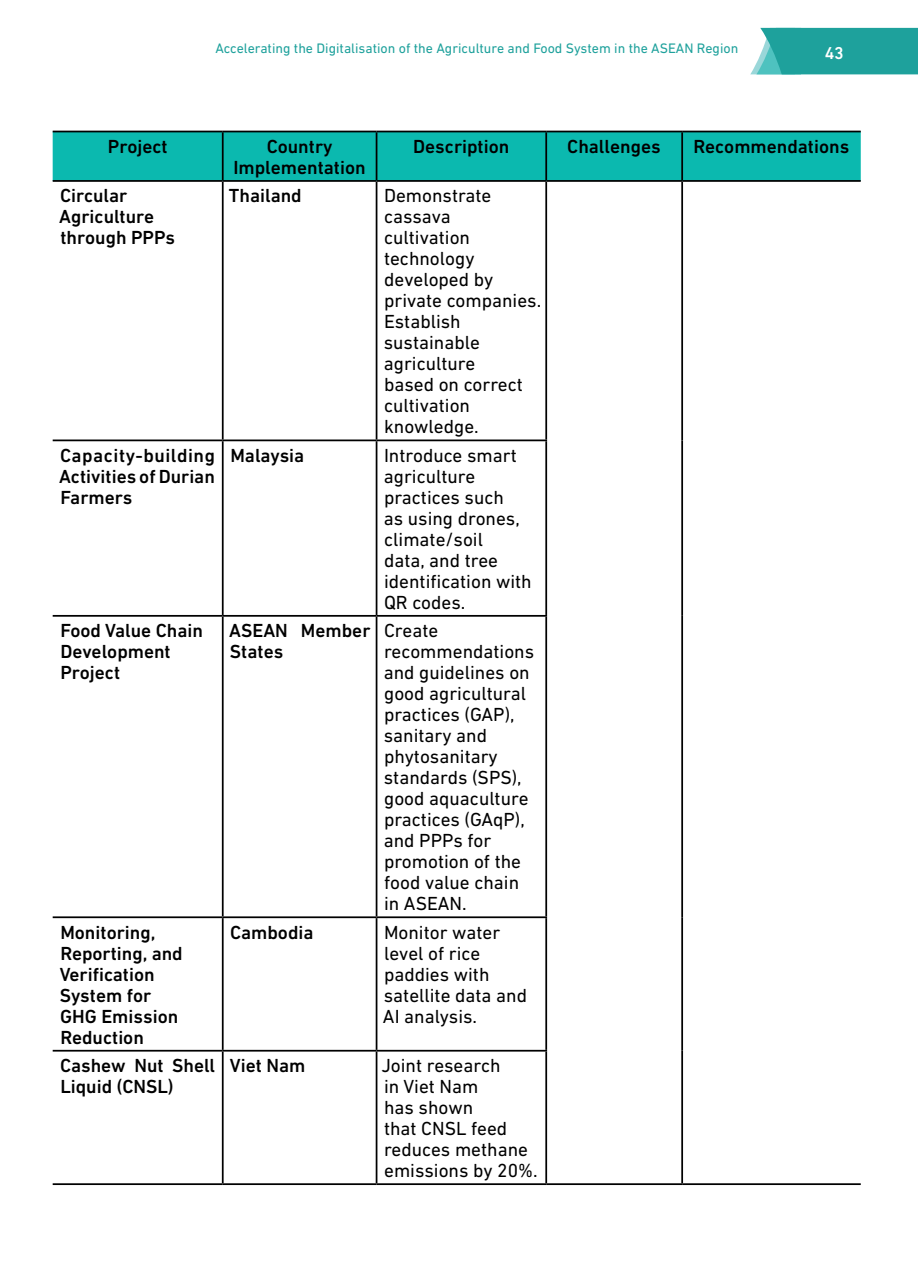
<style>
.page{position:relative;width:918px;height:1265px;background:#fff}
.page>*{position:absolute;margin:0;border:0;box-sizing:border-box;transform-origin:0 0}
.SUB_SUB_TITLE{font:19.25px/21px "DIN Next LT Pro";color:#000}
.SUB_SUB_TITLE-2{font:500 19.25px/21px "DIN Next LT Pro";color:#000}
.t1{font:500 17.5px "DIN Next LT Pro";color:#fff}
.t2{font:14px "DIN Next LT Pro";color:#1ea19c}
</style>
<div class="page">
<div style="left:53px;top:132px;width:808px;height:48px;background:#0bb9af"></div>
<hr style="left:53px;top:131px;width:170px;height:1px;background:#000">
<hr style="left:223px;top:131px;width:153px;height:1px;background:#000">
<hr style="left:222px;top:132px;width:2px;height:48px;background:#000">
<hr style="left:376px;top:131px;width:170px;height:1px;background:#000">
<hr style="left:376px;top:132px;width:1px;height:48px;background:#000">
<hr style="left:546px;top:131px;width:136px;height:1px;background:#000">
<hr style="left:545px;top:132px;width:2px;height:48px;background:#000">
<hr style="left:682px;top:131px;width:179px;height:1px;background:#000">
<hr style="left:681px;top:132px;width:2px;height:48px;background:#000">
<hr style="left:53px;top:180px;width:170px;height:2px;background:#000">
<hr style="left:223px;top:180px;width:153px;height:2px;background:#000">
<hr style="left:222px;top:182px;width:2px;height:258px;background:#000">
<hr style="left:376px;top:180px;width:170px;height:2px;background:#000">
<hr style="left:376px;top:182px;width:1px;height:258px;background:#000">
<hr style="left:546px;top:180px;width:136px;height:2px;background:#000">
<hr style="left:545px;top:182px;width:2px;height:258px;background:#000">
<hr style="left:682px;top:180px;width:179px;height:2px;background:#000">
<hr style="left:681px;top:182px;width:2px;height:258px;background:#000">
<hr style="left:53px;top:440px;width:170px;height:1px;background:#000">
<hr style="left:223px;top:440px;width:153px;height:1px;background:#000">
<hr style="left:222px;top:441px;width:2px;height:174px;background:#000">
<hr style="left:376px;top:440px;width:171px;height:1px;background:#000">
<hr style="left:376px;top:441px;width:1px;height:174px;background:#000">
<hr style="left:545px;top:441px;width:2px;height:174px;background:#000">
<hr style="left:681px;top:440px;width:2px;height:176px;background:#000">
<hr style="left:53px;top:615px;width:170px;height:2px;background:#000">
<hr style="left:223px;top:615px;width:153px;height:2px;background:#000">
<hr style="left:222px;top:617px;width:2px;height:299px;background:#000">
<hr style="left:376px;top:615px;width:171px;height:2px;background:#000">
<hr style="left:376px;top:617px;width:1px;height:299px;background:#000">
<hr style="left:545px;top:617px;width:2px;height:299px;background:#000">
<hr style="left:681px;top:616px;width:2px;height:301px;background:#000">
<hr style="left:53px;top:916px;width:170px;height:2px;background:#000">
<hr style="left:223px;top:916px;width:153px;height:2px;background:#000">
<hr style="left:222px;top:918px;width:2px;height:132px;background:#000">
<hr style="left:376px;top:916px;width:171px;height:2px;background:#000">
<hr style="left:376px;top:918px;width:1px;height:132px;background:#000">
<hr style="left:545px;top:918px;width:2px;height:132px;background:#000">
<hr style="left:681px;top:917px;width:2px;height:134px;background:#000">
<hr style="left:53px;top:1050px;width:170px;height:2px;background:#000">
<hr style="left:223px;top:1050px;width:153px;height:2px;background:#000">
<hr style="left:222px;top:1052px;width:2px;height:131px;background:#000">
<hr style="left:376px;top:1050px;width:171px;height:2px;background:#000">
<hr style="left:376px;top:1052px;width:1px;height:131px;background:#000">
<hr style="left:545px;top:1052px;width:2px;height:131px;background:#000">
<hr style="left:681px;top:1051px;width:2px;height:132px;background:#000">
<hr style="left:53px;top:1183px;width:170px;height:2px;background:#000">
<hr style="left:223px;top:1183px;width:153px;height:2px;background:#000">
<hr style="left:376px;top:1183px;width:170px;height:2px;background:#000">
<hr style="left:546px;top:1183px;width:136px;height:2px;background:#000">
<hr style="left:682px;top:1183px;width:179px;height:2px;background:#000">
<svg style="left:750px;top:28px;width:168px;height:46px;background:#31a9a5"></svg>
<p class="t2" style="left:215px;top:40px;width:524px">Accelerating the Digitalisation of the Agriculture and Food System in the ASEAN Region</p>
<p class="t1" style="left:824px;top:43px;width:21px">43</p>
<p class="SUB_SUB_TITLE-2" style="left:108px;top:136px;width:61px">Project</p>
<p class="SUB_SUB_TITLE-2" style="left:233px;top:136px;width:134px;text-align:center">Country<br>Implementation</p>
<p class="SUB_SUB_TITLE-2" style="left:413px;top:136px;width:98px">Description</p>
<p class="SUB_SUB_TITLE-2" style="left:567px;top:136px;width:95px">Challenges</p>
<p class="SUB_SUB_TITLE-2" style="left:693px;top:136px;width:157px">Recommendations</p>
<p class="SUB_SUB_TITLE-2" style="left:59px;top:185px;width:117px">Circular<br>Agriculture through PPPs</p>
<p class="SUB_SUB_TITLE-2" style="left:229px;top:185px;width:74px">Thailand</p>
<p class="SUB_SUB_TITLE" style="left:384px;top:185px;width:159px">Demonstrate cassava cultivation technology developed by private companies.<br>Establish sustainable agriculture<br>based on correct cultivation knowledge.</p>
<p class="SUB_SUB_TITLE-2" style="left:59px;top:445px;width:157px;text-align:justify">Capacity-building Activities of Durian Farmers</p>
<p class="SUB_SUB_TITLE-2" style="left:230px;top:445px;width:75px">Malaysia</p>
<p class="SUB_SUB_TITLE" style="left:384px;top:445px;width:149px">Introduce smart agriculture practices such<br>as using drones, climate/soil<br>data, and tree identification with<br>QR codes.</p>
<p class="SUB_SUB_TITLE-2" style="left:60px;top:620px;width:144px">Food Value Chain<br>Development<br>Project</p>
<p class="SUB_SUB_TITLE-2" style="left:229px;top:620px;width:143px">ASEAN Member<br>States</p>
<p class="SUB_SUB_TITLE" style="left:384px;top:620px;width:152px">Create recommendations and guidelines on good agricultural practices (GAP), sanitary and phytosanitary standards (SPS), good aquaculture practices (GAqP), and PPPs for promotion of the food value chain in ASEAN.</p>
<p class="SUB_SUB_TITLE-2" style="left:60px;top:922px;width:124px">Monitoring,<br>Reporting, and<br>Verification<br>System for<br>GHG Emission<br>Reduction</p>
<p class="SUB_SUB_TITLE-2" style="left:230px;top:922px;width:85px">Cambodia</p>
<p class="SUB_SUB_TITLE" style="left:383px;top:921px;width:146px">Monitor water level of rice paddies with satellite data and<br>AI analysis.</p>
<p class="SUB_SUB_TITLE-2" style="left:60px;top:1055px;width:157px">Cashew Nut Shell<br>Liquid (CNSL)</p>
<p class="SUB_SUB_TITLE-2" style="left:230px;top:1055px;width:77px">Viet Nam</p>
<p class="SUB_SUB_TITLE" style="left:381px;top:1055px;width:158px">Joint research<br>in Viet Nam<br>has shown<br>that CNSL feed reduces methane emissions by 20%.</p>
</div>
